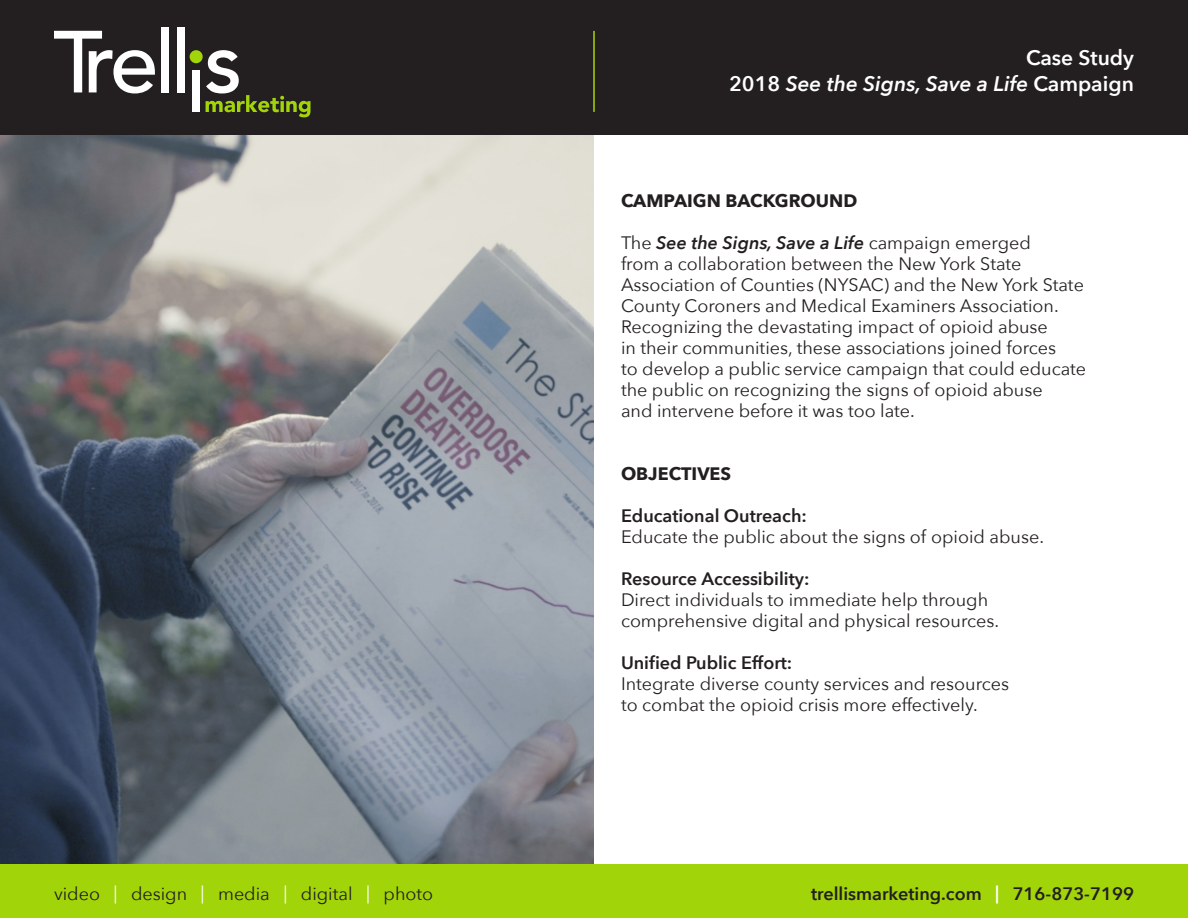
<style>
.page{position:relative;width:1188px;height:918px;background:#fff}
.page>*{position:absolute;margin:0;border:0;box-sizing:border-box;transform-origin:0 0}
.t1{font:italic 600 21px "Avenir Next";color:#fff}
.t2{font:600 21px "Avenir Next";color:#fff}
.t3{font:18px "Avenir Next";color:#231f20}
.t4{font:600 18px "Avenir Next";color:#231f20}
.t5{font:italic 600 18px "Avenir Next";color:#231f20}
.t6{font:700 18px "Avenir Next";color:#231f20}
.s1{font-style:normal}
.s2{font-weight:400;font-style:normal}
.s3{color:#fff}
</style>
<div class="page">
<div style="left:0;top:864px;width:1188px;height:54px;background:#a2d40a"></div>
<div style="left:0;top:0;width:1188px;height:135px;background:#231f20"></div>
<svg style="left:54px;top:31px;width:101px;height:62px"></svg>
<div style="left:161px;top:27px;width:8px;height:65px;background:#fff"></div>
<div style="left:177px;top:27px;width:8px;height:65px;background:#fff"></div>
<div style="left:192px;top:71px;width:8px;height:41px;background:#fff"></div>
<div style="left:190px;top:50px;width:13px;height:13px;background:#a2d40a;border-radius:50%"></div>
<svg style="left:206px;top:50px;width:104px;height:67px"></svg>
<hr style="left:593px;top:31px;width:2px;height:81px;background:#a2d40a">
<img style="left:0;top:135px;width:594px;height:729px">
<p class="t2" style="left:1026px;top:40px;width:109px">Case Study</p>
<p class="t1" style="left:729px;top:65px;width:406px"><span class="s1">2018</span> See the Signs, Save a Life <span class="s1">Campaign</span></p>
<p class="t6" style="left:621px;top:185px;width:238px">CAMPAIGN BACKGROUND</p>
<p class="t5" style="left:621px;top:227px;width:411px"><span class="s2">The</span> See the Signs, Save a Life <span class="s2">campaign emerged</span></p>
<p class="t3" style="left:621px;top:249px;width:402px">from a collaboration between the New York State</p>
<p class="t3" style="left:621px;top:270px;width:464px">Association of Counties (NYSAC) and the New York State</p>
<p class="t3" style="left:621px;top:291px;width:439px">County Coroners and Medical Examiners Association.</p>
<p class="t3" style="left:621px;top:312px;width:428px">Recognizing the devastating impact of opioid abuse</p>
<p class="t3" style="left:621px;top:333px;width:437px">in their communities, these associations joined forces</p>
<p class="t3" style="left:621px;top:354px;width:467px">to develop a public service campaign that could educate</p>
<p class="t3" style="left:621px;top:375px;width:423px">the public on recognizing the signs of opioid abuse</p>
<p class="t3" style="left:621px;top:396px;width:295px">and intervene before it was too late.</p>
<p class="t6" style="left:621px;top:458px;width:112px">OBJECTIVES</p>
<p class="t4" style="left:621px;top:500px;width:187px">Educational Outreach:</p>
<p class="t3" style="left:621px;top:522px;width:425px">Educate the public about the signs of opioid abuse.</p>
<p class="t4" style="left:621px;top:563px;width:190px">Resource Accessibility:</p>
<p class="t3" style="left:621px;top:585px;width:369px">Direct individuals to immediate help through</p>
<p class="t3" style="left:621px;top:606px;width:380px">comprehensive digital and physical resources.</p>
<p class="t4" style="left:621px;top:647px;width:173px">Unified Public Effort:</p>
<p class="t3" style="left:621px;top:669px;width:390px">Integrate diverse county services and resources</p>
<p class="t3" style="left:621px;top:690px;width:358px">to combat the opioid crisis more effectively.</p>
<p class="t3" style="left:54px;top:879px;width:381px">video <span class="s3">|</span> design <span class="s3">|</span> media <span class="s3">|</span> digital <span class="s3">|</span> photo</p>
<p class="t4" style="left:811px;top:878px;width:324px">trellismarketing.com <span class="s3">|</span> 716-873-7199</p>
</div>
